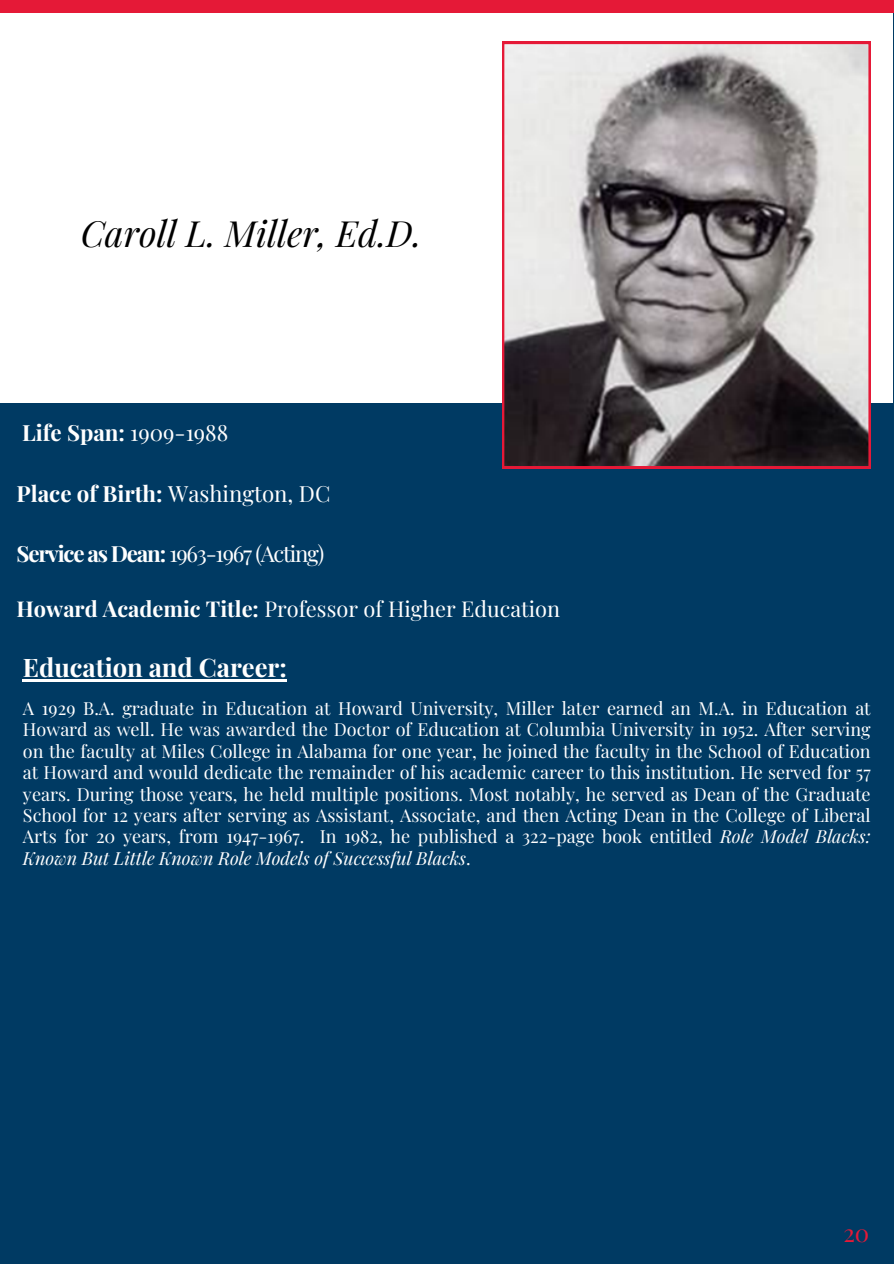
<style>
.page{position:relative;width:894px;height:1264px;background:#fff}
.page>*{position:absolute;margin:0;border:0;box-sizing:border-box;transform-origin:0 0}
.t1{font:italic 36px "Playfair Display";color:#000}
.t2{font:700 25.5px "Playfair Display";color:#fff}
.t3{font:24px "Playfair Display";color:#e51937}
.t4{font:700 22.2px "Playfair Display";color:#fff}
.t5{font:22.2px "Playfair Display";letter-spacing:-.055em;color:#fff}
.t6{font:21.75px "Playfair Display";color:#fff}
.t7{font:18px/21.3px "Playfair Display";color:#fff;text-align:justify}
.s1{font-weight:400}
.s2{font-weight:700}
.s3{font-style:italic}
</style>
<div class="page">
<div style="left:0;top:0;width:893px;height:1263px;background:#003a63"></div>
<div style="left:0;top:9px;width:892px;height:394px;background:#fff"></div>
<svg style="left:502px;top:42px;width:368px;height:426px"></svg>
<div style="left:0;top:0;width:893px;height:12px;background:#e51937"></div>
<hr style="left:23px;top:679px;width:264px;height:2px;background:#fff">
<h1 class="t1" style="left:81px;top:208px;width:342px">Caroll L. Miller, Ed.D.</h1>
<h3 class="t4" style="left:22px;top:417px;width:208px">Life Span: <span class="s1">1909-1988</span></h3>
<h3 class="t4" style="left:17px;top:478px;width:315px">Place of Birth: <span class="s1">Washington, DC</span></h3>
<h3 class="t5" style="left:17px;top:537px;width:309px"><span class="s2">Service as Dean:</span> 1963-1967 (Acting)</h3>
<h3 class="t6" style="left:17px;top:593px;width:545px"><span class="s2">Howard Academic Title:</span> Professor of Higher Education</h3>
<p class="t2" style="left:23px;top:649px;width:265px">Education and Career:</p>
<h2 class="t7" style="left:23px;top:697px;width:849px">A 1929 B.A. graduate in Education at Howard University, Miller later earned an M.A. in Education at Howard as well. He was awarded the Doctor of Education at Columbia University in 1952. After serving on the faculty at Miles College in Alabama for one year, he joined the faculty in the School of Education at Howard and would dedicate the remainder of his academic career to this institution. He served for 57 years. During those years, he held multiple positions. Most notably, he served as Dean of the Graduate School for 12 years after serving as Assistant, Associate, and then Acting Dean in the College of Liberal Arts for 20 years, from 1947-1967. In 1982, he published a 322-page book entitled <span class="s3">Role Model Blacks:<br>Known But Little Known Role Models of Successful Blacks</span>.</h2>
<p class="t3" style="left:843px;top:1215px;width:27px">20</p>
</div>
